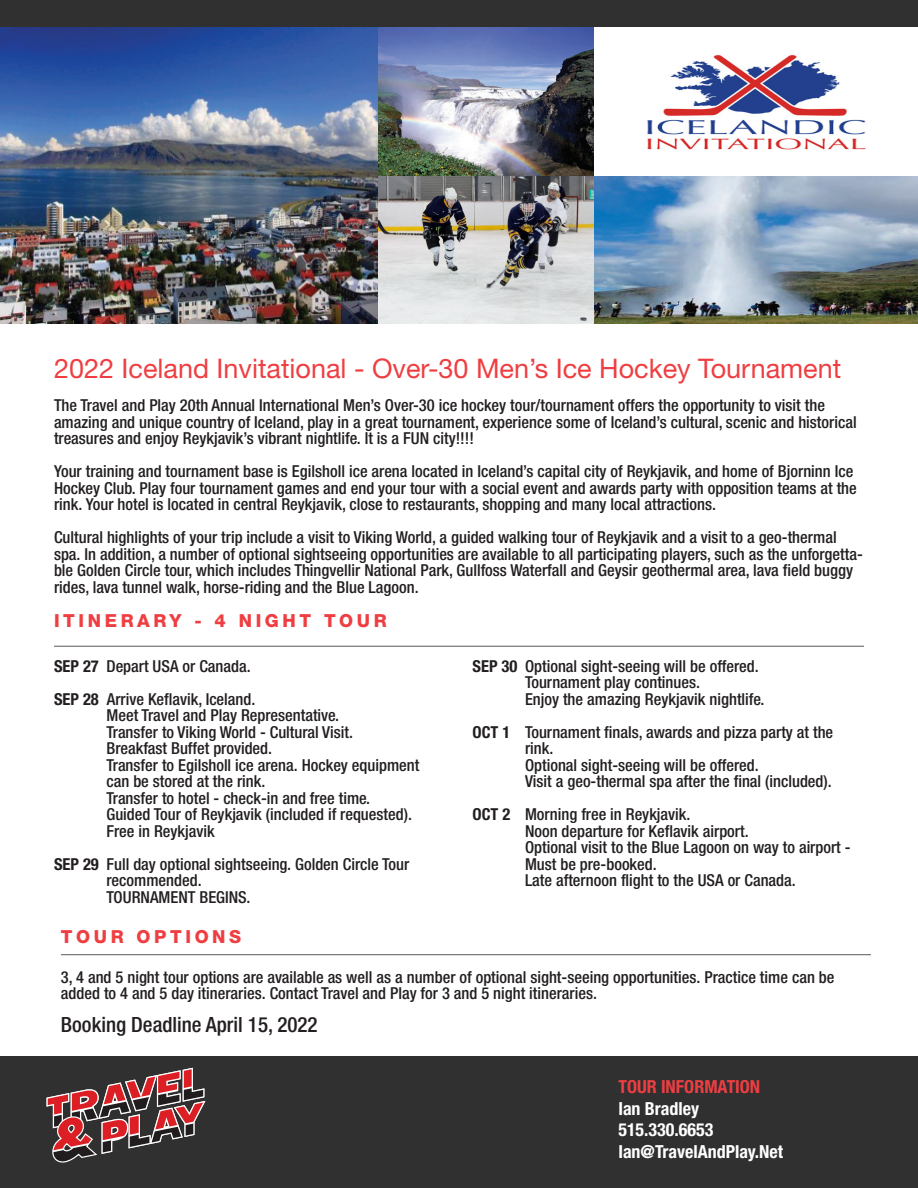
<style>
.page{position:relative;width:918px;height:1188px;background:#fff}
.page>*{position:absolute;margin:0;border:0;box-sizing:border-box;transform-origin:0 0}
.t1{font:27px "Helvetica Neue";color:#ef3e42}
.t2{font:500 condensed 21px "Helvetica Neue";color:#231f20}
.t3{font:700 condensed 18px "Helvetica Neue";color:#fff}
.Paragraph_Style_1{font:800 18px "Helvetica Neue";letter-spacing:.2em;color:#ef3e42}
.t4{font:700 condensed 18px "Helvetica Neue";color:#ef3e42}
.t5{font:500 condensed 16.5px/16.5px "Helvetica Neue";color:#231f20}
.s1{font-weight:700}
</style>
<div class="page">
<div style="left:0;top:1056px;width:918px;height:132px;background:#303030"></div>
<div style="left:0;top:0;width:918px;height:27px;background:#303030"></div>
<img style="left:378px;top:27px;width:216px;height:149px">
<img style="left:594px;top:55px;width:324px;height:269px">
<img style="left:0;top:27px;width:378px;height:297px">
<img style="left:378px;top:176px;width:216px;height:148px">
<svg style="left:46px;top:1067px;width:160px;height:96px"></svg>
<hr style="left:61px;top:954px;width:810px;height:1px;background:#57585a">
<hr style="left:54px;top:646px;width:810px;height:1px;background:#57585a">
<p class="t1" style="left:54px;top:352px;width:789px">2022 Iceland Invitational - Over-30 Men’s Ice Hockey Tournament</p>
<p class="t5" style="left:54px;top:397px;width:804px">The Travel and Play 20th Annual International Men’s Over-30 ice hockey tour/tournament offers the opportunity to visit the amazing and unique country of Iceland, play in a great tournament, experience some of Iceland’s cultural, scenic and historical treasures and enjoy Reykjavik’s vibrant nightlife. It is a FUN city!!!!</p>
<p class="t5" style="left:54px;top:463px;width:804px">Your training and tournament base is Egilsholl ice arena located in Iceland’s capital city of Reykjavik, and home of Bjorninn Ice<br>Hockey Club. Play four tournament games and end your tour with a social event and awards party with opposition teams at the rink. Your hotel is located in central Reykjavik, close to restaurants, shopping and many local attractions.</p>
<p class="t5" style="left:54px;top:529px;width:810px">Cultural highlights of your trip include a visit to Viking World, a guided walking tour of Reykjavik and a visit to a geo-thermal spa. In addition, a number of optional sightseeing opportunities are available to all participating players, such as the unforgetta&shy;ble Golden Circle tour, which includes Thingvellir National Park, Gullfoss Waterfall and Geysir geothermal area, lava field buggy rides, lava tunnel walk, horse-riding and the Blue Lagoon.</p>
<p class="Paragraph_Style_1" style="left:54px;top:610px;width:334px">ITINERARY - 4 NIGHT TOUR</p>
<p class="t5" style="left:54px;top:657px;width:198px"><span class="s1">SEP 27</span> Depart USA or Canada.</p>
<p class="t5" style="left:54px;top:690px;width:203px"><span class="s1">SEP 28</span> Arrive Keflavik, Iceland.</p>
<p class="t5" style="left:107px;top:707px;width:234px">Meet Travel and Play Representative.</p>
<p class="t5" style="left:107px;top:723px;width:248px">Transfer to Viking World - Cultural Visit.</p>
<p class="t5" style="left:107px;top:740px;width:167px">Breakfast Buffet provided.</p>
<p class="t5" style="left:106px;top:756px;width:314px">Transfer to Egilsholl ice arena. Hockey equipment can be stored at the rink.</p>
<p class="t5" style="left:107px;top:789px;width:265px">Transfer to hotel - check-in and free time.</p>
<p class="t5" style="left:107px;top:806px;width:307px">Guided Tour of Reykjavik (included if requested).</p>
<p class="t5" style="left:107px;top:822px;width:110px">Free in Reykjavik</p>
<p class="t5" style="left:106px;top:855px;width:304px;text-indent:-52px"><span class="s1">SEP 29</span> Full day optional sightseeing. Golden Circle Tour recommended.</p>
<p class="t5" style="left:107px;top:888px;width:145px">TOURNAMENT BEGINS.</p>
<p class="t5" style="left:472px;top:657px;width:288px"><span class="s1">SEP 30</span> Optional sight-seeing will be offered.</p>
<p class="t5" style="left:525px;top:674px;width:177px">Tournament play continues.</p>
<p class="t5" style="left:525px;top:690px;width:241px">Enjoy the amazing Reykjavik nightlife.</p>
<p class="t5" style="left:525px;top:723px;width:310px;text-indent:-52px"><span class="s1">OCT 1</span> Tournament finals, awards and pizza party at the rink.</p>
<p class="t5" style="left:525px;top:756px;width:235px">Optional sight-seeing will be offered.</p>
<p class="t5" style="left:525px;top:773px;width:308px">Visit a geo-thermal spa after the final (included).</p>
<p class="t5" style="left:472px;top:806px;width:219px"><span class="s1">OCT 2</span> Morning free in Reykjavik.</p>
<p class="t5" style="left:525px;top:822px;width:225px">Noon departure for Keflavik airport.</p>
<p class="t5" style="left:525px;top:839px;width:327px">Optional visit to the Blue Lagoon on way to airport -<br>Must be pre-booked.</p>
<p class="t5" style="left:525px;top:872px;width:272px">Late afternoon flight to the USA or Canada.</p>
<p class="Paragraph_Style_1" style="left:61px;top:925px;width:182px">TOUR OPTIONS</p>
<p class="t5" style="left:61px;top:968px;width:775px">3, 4 and 5 night tour options are available as well as a number of optional sight-seeing opportunities. Practice time can be added to 4 and 5 day itineraries. Contact Travel and Play for 3 and 5 night itineraries.</p>
<p class="t2" style="left:61px;top:1012px;width:258px">Booking Deadline April 15, 2022</p>
<p class="t4" style="left:618px;top:1076px;width:143px">TOUR INFORMATION</p>
<p class="t3" style="left:618px;top:1097px;width:82px">Ian Bradley</p>
<p class="t3" style="left:618px;top:1119px;width:97px">515.330.6653</p>
<p class="t3" style="left:618px;top:1141px;width:166px">Ian@TravelAndPlay.Net</p>
</div>
